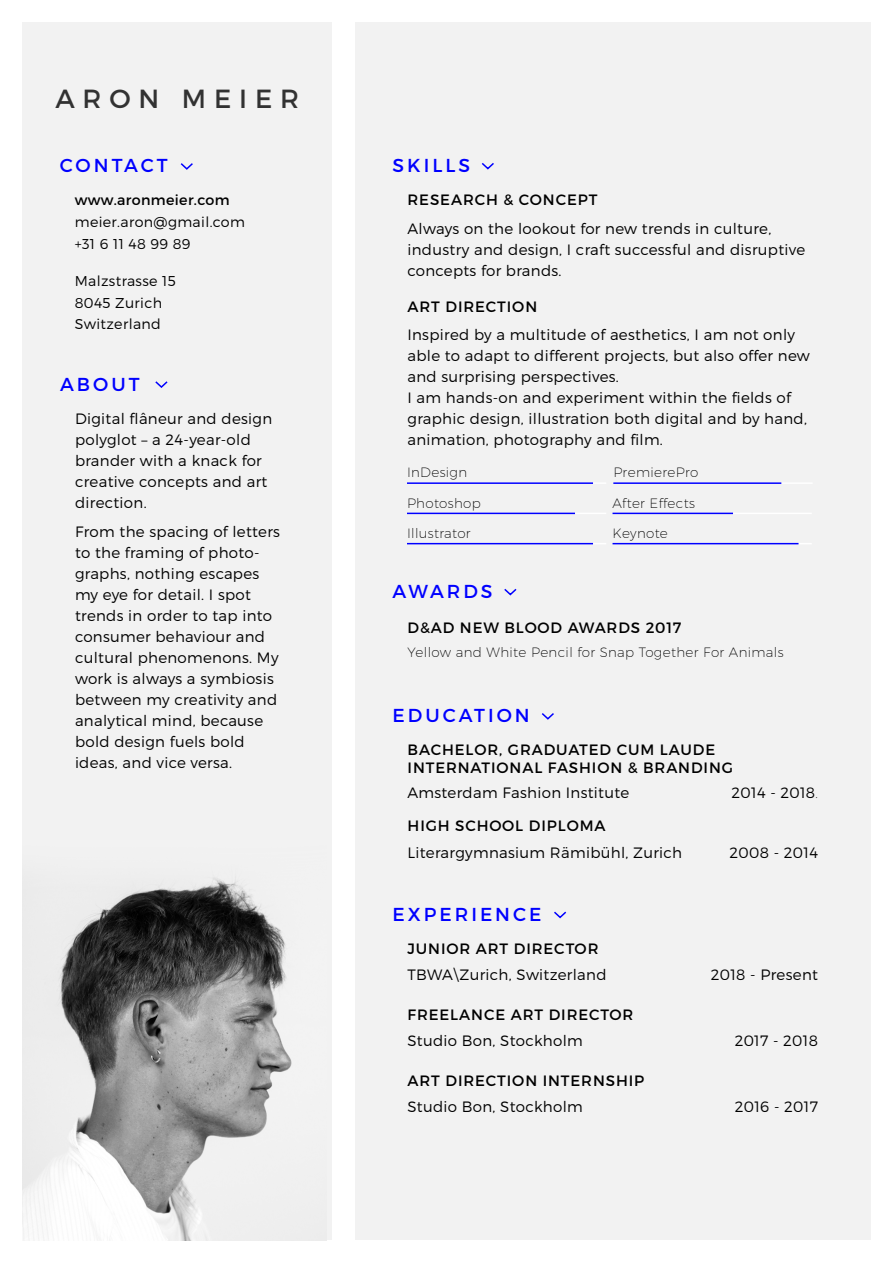
<style>
.page{position:relative;width:893px;height:1263px;background:#fff}
.page>*{position:absolute;margin:0;border:0;box-sizing:border-box;transform-origin:0 0}
.t1{font:26.25px "Montserrat";letter-spacing:.3em;color:#323232}
.t2{font:18.75px "Montserrat";letter-spacing:.16em;color:#00f}
.t3{font:300 15px/21px "Montserrat";letter-spacing:.02em;color:#000}
.t4{font:15px/18px "Montserrat";letter-spacing:.06em;color:#000}
.t5{font:300 14.25px/21.8px "Montserrat";letter-spacing:.025em;color:#000}
.t6{font:200 13.5px "Montserrat";letter-spacing:.025em;color:#000}
.s1{font-weight:400}
.s2{font-weight:200;font-size:13.5px}
</style>
<div class="page">
<div style="left:22px;top:22px;width:310px;height:1218px;background:#f2f2f2"></div>
<div style="left:355px;top:22px;width:515px;height:1218px;background:#f2f2f2"></div>
<svg style="left:155px;top:381px;width:13px;height:7px"></svg>
<svg style="left:504px;top:588px;width:13px;height:8px"></svg>
<svg style="left:541px;top:713px;width:13px;height:7px"></svg>
<svg style="left:554px;top:911px;width:13px;height:8px"></svg>
<svg style="left:180px;top:163px;width:13px;height:7px"></svg>
<svg style="left:481px;top:163px;width:13px;height:7px"></svg>
<img style="left:50px;top:877px;width:242px;height:363px">
<hr style="left:407px;top:482px;width:199px;height:2px;background:#fff">
<hr style="left:407px;top:513px;width:199px;height:1px;background:#fff">
<hr style="left:407px;top:543px;width:199px;height:1px;background:#fff">
<hr style="left:613px;top:482px;width:200px;height:2px;background:#fff">
<hr style="left:612px;top:513px;width:200px;height:1px;background:#fff">
<hr style="left:612px;top:543px;width:200px;height:1px;background:#fff">
<hr style="left:407px;top:482px;width:186px;height:2px;background:#00f">
<hr style="left:407px;top:513px;width:168px;height:1px;background:#00f">
<hr style="left:407px;top:543px;width:186px;height:1px;background:#00f">
<hr style="left:613px;top:482px;width:168px;height:2px;background:#00f">
<hr style="left:612px;top:513px;width:121px;height:1px;background:#00f">
<hr style="left:612px;top:543px;width:186px;height:1px;background:#00f">
<p class="t1" style="left:55px;top:82px;width:245px">ARON MEIER</p>
<p class="t2" style="left:60px;top:154px;width:109px">CONTACT</p>
<p class="t5" style="left:75px;top:189px;width:172px"><span class="s1">www.aronmeier.com </span>meier.aron@gmail.com +31 6 11 48 99 89</p>
<p class="t5" style="left:75px;top:270px;width:103px">Malzstrasse 15<br>8045 Zurich<br>Switzerland</p>
<p class="t2" style="left:60px;top:373px;width:81px">ABOUT</p>
<p class="t3" style="left:75px;top:408px;width:199px">Digital flâneur and design polyglot – a 24-year-old brander with a knack for creative concepts and art direction.</p>
<p class="t3" style="left:75px;top:521px;width:207px">From the spacing of letters to the framing of photo&shy;graphs, nothing escapes my eye for detail. I spot trends in order to tap into consumer behaviour and cultural phenomenons. My work is always a symbiosis between my creativity and analytical mind, because bold design fuels bold ideas, and vice versa.</p>
<p class="t2" style="left:393px;top:154px;width:79px">SKILLS</p>
<p class="t4" style="left:408px;top:191px;width:191px">RESEARCH &amp; CONCEPT</p>
<p class="t3" style="left:407px;top:218px;width:399px">Always on the lookout for new trends in culture, industry and design, I craft successful and disruptive concepts for brands.</p>
<p class="t4" style="left:408px;top:298px;width:131px">ART DIRECTION</p>
<p class="t3" style="left:407px;top:324px;width:404px">Inspired by a multitude of aesthetics, I am not only able to adapt to different projects, but also offer new and surprising perspectives.<br>I am hands-on and experiment within the fields of graphic design, illustration both digital and by hand, animation, photography and film.</p>
<p class="t6" style="left:407px;top:464px;width:62px">InDesign</p>
<p class="t6" style="left:407px;top:495px;width:75px">Photoshop</p>
<p class="t6" style="left:407px;top:525px;width:65px">Illustrator</p>
<p class="t6" style="left:613px;top:464px;width:87px">PremierePro</p>
<p class="t6" style="left:612px;top:495px;width:84px">After Effects</p>
<p class="t6" style="left:612px;top:525px;width:57px">Keynote</p>
<p class="t2" style="left:393px;top:580px;width:102px">AWARDS</p>
<p class="t4" style="left:408px;top:618px;width:275px">D&amp;AD NEW BLOOD AWARDS 2017</p>
<p class="t6" style="left:407px;top:643px;width:378px">Yellow and White Pencil for Snap Together For Animals</p>
<p class="t2" style="left:393px;top:704px;width:139px">EDUCATION</p>
<p class="t4" style="left:408px;top:740px;width:327px">BACHELOR, GRADUATED CUM LAUDE<br>INTERNATIONAL FASHION &amp; BRANDING</p>
<p class="t3" style="left:407px;top:782px;width:223px">Amsterdam Fashion Institute</p>
<p class="t3" style="left:732px;top:782px;width:88px">2014 - 2018<span class="s2">.</span></p>
<p class="t4" style="left:408px;top:817px;width:200px">HIGH SCHOOL DIPLOMA</p>
<p class="t3" style="left:407px;top:842px;width:276px">Literargymnasium Rämibühl, Zurich</p>
<p class="t3" style="left:730px;top:842px;width:90px">2008 - 2014</p>
<p class="t2" style="left:393px;top:903px;width:150px">EXPERIENCE</p>
<p class="t4" style="left:408px;top:940px;width:192px">JUNIOR ART DIRECTOR</p>
<p class="t3" style="left:407px;top:963px;width:201px">TBWA\Zurich, Switzerland</p>
<p class="t3" style="left:711px;top:963px;width:109px">2018 - Present</p>
<p class="t4" style="left:408px;top:1006px;width:227px">FREELANCE ART DIRECTOR</p>
<p class="t3" style="left:407px;top:1029px;width:177px">Studio Bon, Stockholm</p>
<p class="t3" style="left:735px;top:1029px;width:85px">2017 - 2018</p>
<p class="t4" style="left:408px;top:1072px;width:238px">ART DIRECTION INTERNSHIP</p>
<p class="t3" style="left:407px;top:1095px;width:177px">Studio Bon, Stockholm</p>
<p class="t3" style="left:735px;top:1095px;width:85px">2016 - 2017</p>
</div>
